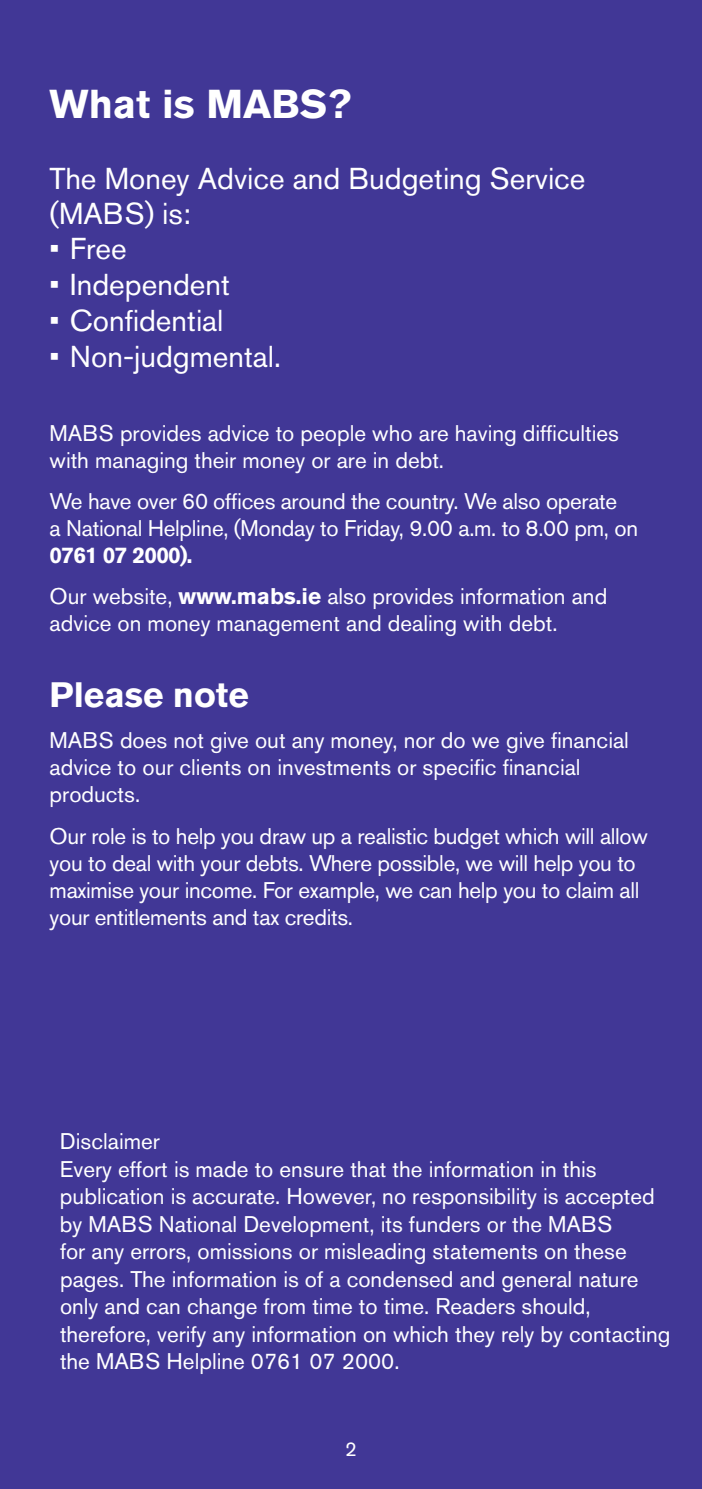
<style>
.page{position:relative;width:702px;height:1489px;background:#fff}
.page>*{position:absolute;margin:0;border:0;box-sizing:border-box;transform-origin:0 0}
.t1{font:700 40px "Akzidenz Grotesk Pro";color:#fff}
.t2{font:700 35px "Akzidenz Grotesk Pro";color:#fff}
.t3{font:30px/35px "Akzidenz Grotesk Pro";color:#fff}
.t4{font:22.5px/27.5px "Akzidenz Grotesk Pro";color:#fff}
.t5{font:20px "Akzidenz Grotesk Pro";color:#fff}
.s1{font-weight:700}
</style>
<div class="page">
<div style="left:0;top:0;width:702px;height:1488px;background:#413796"></div>
<h1 class="t1" style="left:50px;top:78px;width:303px">What is MABS?</h1>
<h3 class="t3" style="left:50px;top:160px;width:537px">The Money Advice and Budgeting Service (MABS) is:</h3>
<h3 class="t3" style="left:50px;top:230px;width:79px">• Free</h3>
<h3 class="t3" style="left:50px;top:266px;width:182px">• Independent</h3>
<h3 class="t3" style="left:50px;top:302px;width:175px">• Confidential</h3>
<h3 class="t3" style="left:50px;top:338px;width:233px">• Non-judgmental.</h3>
<p class="t4" style="left:50px;top:419px;width:571px">MABS provides advice to people who are having difficulties with managing their money or are in debt.</p>
<p class="t4" style="left:50px;top:487px;width:590px">We have over 60 offices around the country. We also operate<br>a National Helpline, (Monday to Friday, 9.00 a.m. to 8.00 pm, on</p>
<p class="t4" style="left:50px;top:534px;width:559px;line-height:41.2px"><span class="s1">0761 07 2000).<br></span>Our website, <span class="s1">www.mabs.ie</span> also provides information and</p>
<p class="t4" style="left:50px;top:609px;width:509px">advice on money management and dealing with debt.</p>
<h2 class="t2" style="left:50px;top:672px;width:201px">Please note</h2>
<p class="t4" style="left:50px;top:727px;width:580px">MABS does not give out any money, nor do we give financial advice to our clients on investments or specific financial products.</p>
<p class="t4" style="left:50px;top:822px;width:599px">Our role is to help you draw up a realistic budget which will allow you to deal with your debts. Where possible, we will help you to maximise your income. For example, we can help you to claim all your entitlements and tax credits.</p>
<p class="t4" style="left:60px;top:1127px;width:612px">Disclaimer<br>Every effort is made to ensure that the information in this publication is accurate. However, no responsibility is accepted by MABS National Development, its funders or the MABS<br>for any errors, omissions or misleading statements on these pages. The information is of a condensed and general nature only and can change from time to time. Readers should, therefore, verify any information on which they rely by contacting the MABS Helpline 0761 07 2000.</p>
<p class="t5" style="left:345px;top:1436px;width:13px">2</p>
</div>
